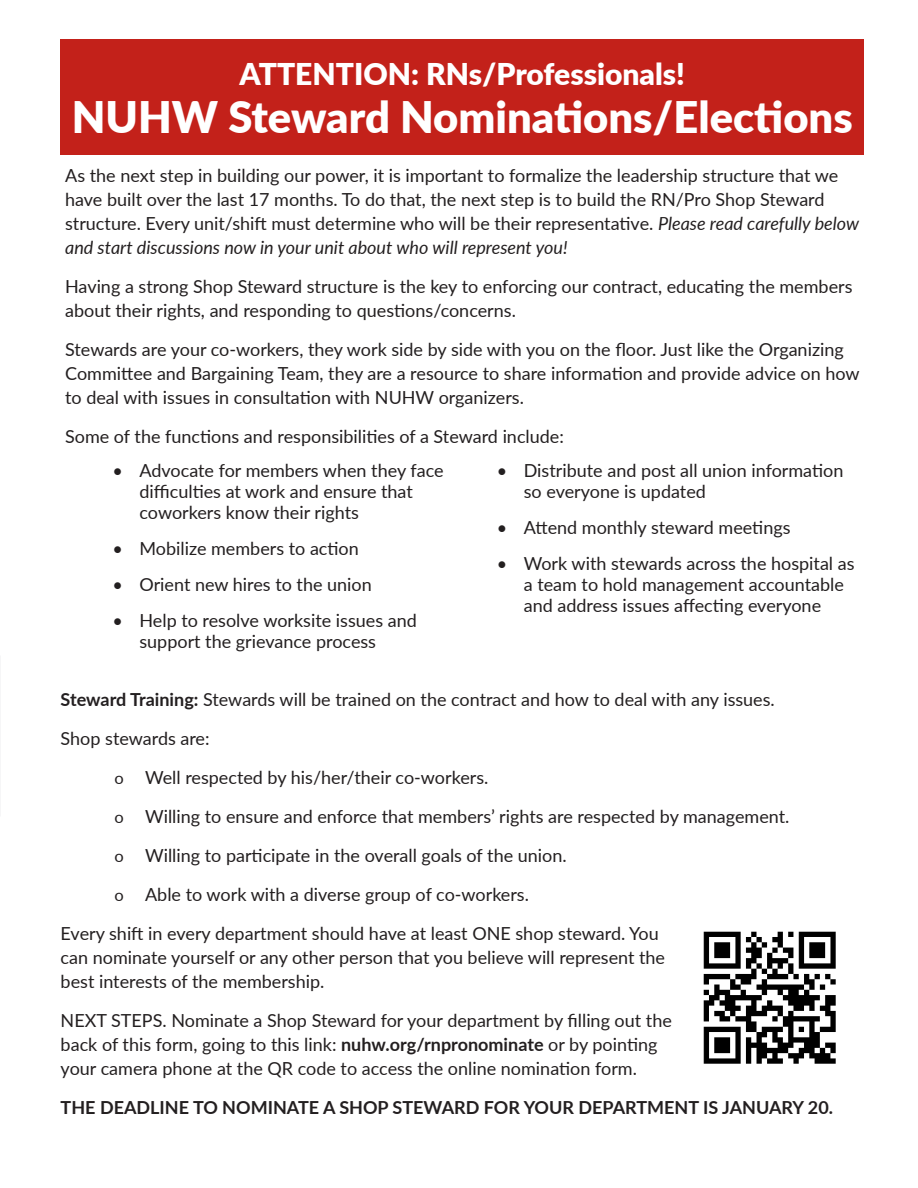
<style>
.page{position:relative;width:918px;height:1188px;background:#fff}
.page>*{position:absolute;margin:0;border:0;box-sizing:border-box;transform-origin:0 0}
.t1{font:900 43.5px "Lato";color:#fff}
.t2{font:900 30px "Lato";color:#fff}
.t3{font:18px/24px "Lato";color:#231f20}
.t4{font:700 18px "Lato";color:#231f20}
.s1{font-style:italic}
.s2{font-weight:700}
.s3{font-size:16.5px}
</style>
<div class="page">
<div style="left:61px;top:39px;width:803px;height:115px;background:#c3211a"></div>
<img style="left:703px;top:931px;width:133px;height:133px">
<p class="t2" style="left:240px;top:51px;width:447px">ATTENTION: RNs/Professionals!</p>
<p class="t1" style="left:72px;top:84px;width:782px">NUHW Steward Nominations/Elections</p>
<p class="t3" style="left:65px;top:163px;width:796px">As the next step in building our power, it is important to formalize the leadership structure that we have built over the last 17 months. To do that, the next step is to build the RN/Pro Shop Steward structure. Every unit/shift must determine who will be their representative. <span class="s1">Please read carefully below and start discussions now in your unit about who will represent you!</span></p>
<p class="t3" style="left:65px;top:274px;width:789px">Having a strong Shop Steward structure is the key to enforcing our contract, educating the members about their rights, and responding to questions/concerns.</p>
<p class="t3" style="left:65px;top:337px;width:796px">Stewards are your co-workers, they work side by side with you on the floor. Just like the Organizing<br>Committee and Bargaining Team, they are a resource to share information and provide advice on how to deal with issues in consultation with NUHW organizers.</p>
<p class="t3" style="left:65px;top:424px;width:500px">Some of the functions and responsibilities of a Steward include:</p>
<p class="t3" style="left:140px;top:459px;width:306px;line-height:21px;text-indent:-27px">• Advocate for members when they face difficulties at work and ensure that coworkers know their rights</p>
<p class="t3" style="left:112px;top:536px;width:248px">• Mobilize members to action</p>
<p class="t3" style="left:112px;top:572px;width:261px">• Orient new hires to the union</p>
<p class="t3" style="left:140px;top:609px;width:279px;line-height:21px;text-indent:-27px">• Help to resolve worksite issues and support the grievance process</p>
<p class="t3" style="left:524px;top:459px;width:321px;line-height:21px;text-indent:-27px">• Distribute and post all union information so everyone is updated</p>
<p class="t3" style="left:497px;top:515px;width:295px">• Attend monthly steward meetings</p>
<p class="t3" style="left:524px;top:552px;width:332px;line-height:21px;text-indent:-27px">• Work with stewards across the hospital as a team to hold management accountable and address issues affecting everyone</p>
<p class="t3" style="left:61px;top:686px;width:716px"><span class="s2">Steward Training:</span> Stewards will be trained on the contract and how to deal with any issues.</p>
<p class="t3" style="left:61px;top:725px;width:150px">Shop stewards are:</p>
<p class="t3" style="left:115px;top:764px;width:375px"><span class="s3">o</span> Well respected by his/her/their co-workers.</p>
<p class="t3" style="left:115px;top:803px;width:676px"><span class="s3">o</span> Willing to ensure and enforce that members’ rights are respected by management.</p>
<p class="t3" style="left:115px;top:842px;width:454px"><span class="s3">o</span> Willing to participate in the overall goals of the union.</p>
<p class="t3" style="left:115px;top:881px;width:416px"><span class="s3">o</span> Able to work with a diverse group of co-workers.</p>
<p class="t3" style="left:61px;top:920px;width:606px">Every shift in every department should have at least ONE shop steward. You can nominate yourself or any other person that you believe will represent the best interests of the membership.</p>
<p class="t3" style="left:61px;top:1007px;width:613px">NEXT STEPS. Nominate a Shop Steward for your department by filling out the back of this form, going to this link: <span class="s2">nuhw.org/rnpronominate</span> or by pointing your camera phone at the QR code to access the online nomination form.</p>
<p class="t4" style="left:61px;top:1094px;width:774px">THE DEADLINE TO NOMINATE A SHOP STEWARD FOR YOUR DEPARTMENT IS JANUARY 20.</p>
</div>
